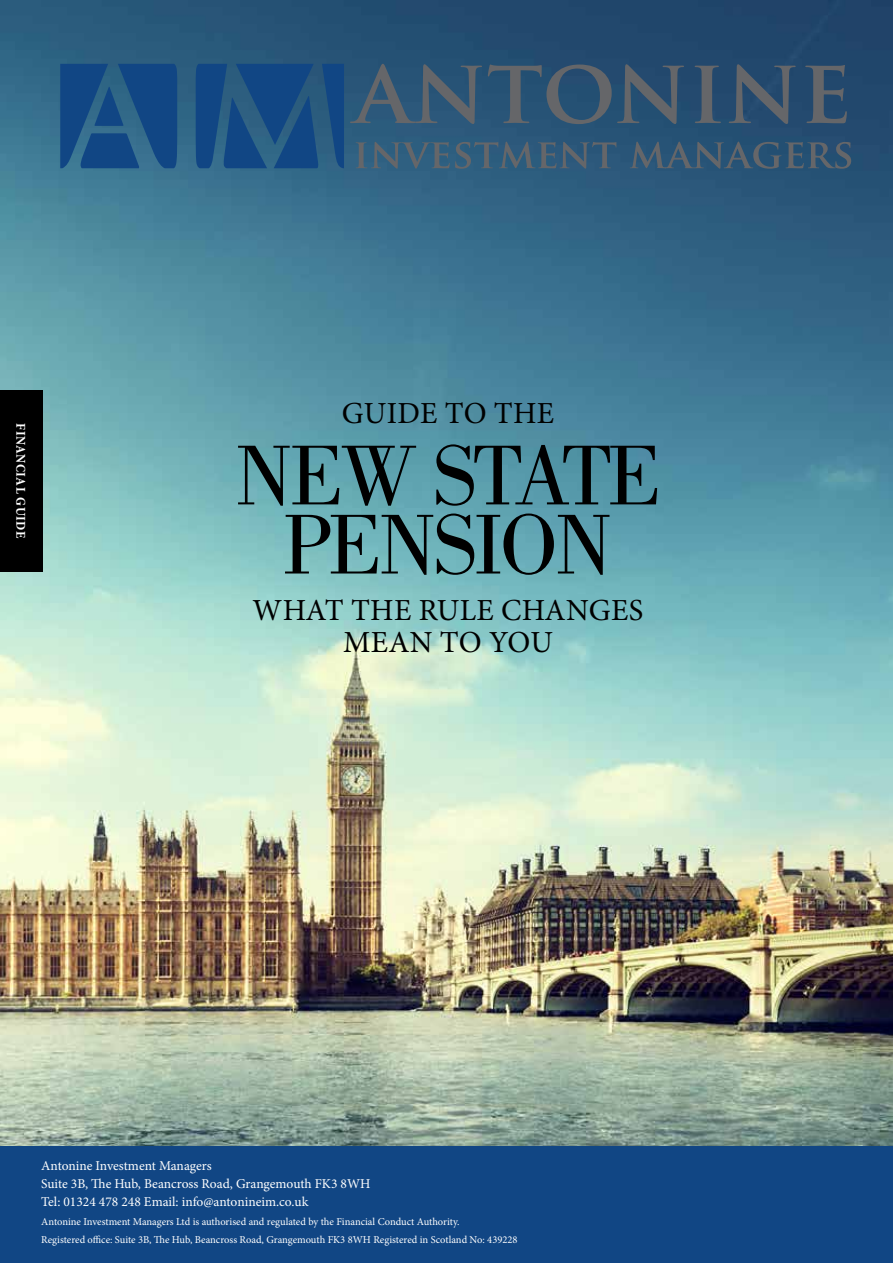
<style>
.page{position:relative;width:893px;height:1263px;background:#fff}
.page>*{position:absolute;margin:0;border:0;box-sizing:border-box;transform-origin:0 0}
.t1{font:87.75px/69.2px "Bodoni";letter-spacing:-.04em;color:#000;text-align:center}
.t2{font:30.6px/32.4px "Minion Pro";letter-spacing:.01em;color:#000;text-align:center}
.t3{font:13.5px/18px "Minion Pro";letter-spacing:-.005em;color:#fff}
.t4{font:700 condensed 13.5px "Minion Pro";letter-spacing:.04em;color:#fff}
.t5{font:10.5px/18px "Minion Pro";letter-spacing:-.005em;color:#fff}
</style>
<div class="page">
<img style="left:0;top:0;width:893px;height:1146px">
<div style="left:0;top:390px;width:43px;height:182px;background:#000"></div>
<div style="left:0;top:1146px;width:893px;height:117px;background:#114684"></div>
<svg style="left:196px;top:64px;width:148px;height:104px;background:#1a4e82"></svg>
<svg style="left:60px;top:64px;width:117px;height:104px;background:#1a5085"></svg>
<svg style="left:350px;top:64px;width:132px;height:60px;background:#3a5a73"></svg>
<svg style="left:488px;top:64px;width:196px;height:60px;background:#38566f"></svg>
<svg style="left:695px;top:66px;width:26px;height:57px"></svg>
<svg style="left:729px;top:64px;width:67px;height:60px;background:#39526c"></svg>
<svg style="left:805px;top:65px;width:42px;height:58px;background:#3c536b"></svg>
<svg style="left:356px;top:142px;width:260px;height:27px;background:#3d5e77"></svg>
<svg style="left:630px;top:142px;width:221px;height:27px;background:#395770"></svg>
<p class="t4" style="left:30px;top:423px;width:117px;rotate:90deg">FINANCIAL GUIDE</p>
<h2 class="t2" style="left:342px;top:397px;width:214px">GUIDE TO THE</h2>
<h1 class="t1" style="left:235px;top:441px;width:428px">NEW STATE<br>PENSION</h1>
<h2 class="t2" style="left:253px;top:594px;width:392px">WHAT THE RULE CHANGES<br>MEAN TO YOU</h2>
<p class="t3" style="left:41px;top:1157px;width:331px">Antonine Investment Managers<br>Suite 3B, The Hub, Beancross Road, Grangemouth FK3 8WH<br>Tel: 01324 478 248 Email: info@antonineim.co.uk</p>
<p class="t5" style="left:41px;top:1213px;width:478px">Antonine Investment Managers Ltd is authorised and regulated by the Financial Conduct Authority.<br>Registered office: Suite 3B, The Hub, Beancross Road, Grangemouth FK3 8WH Registered in Scotland No: 439228</p>
</div>
